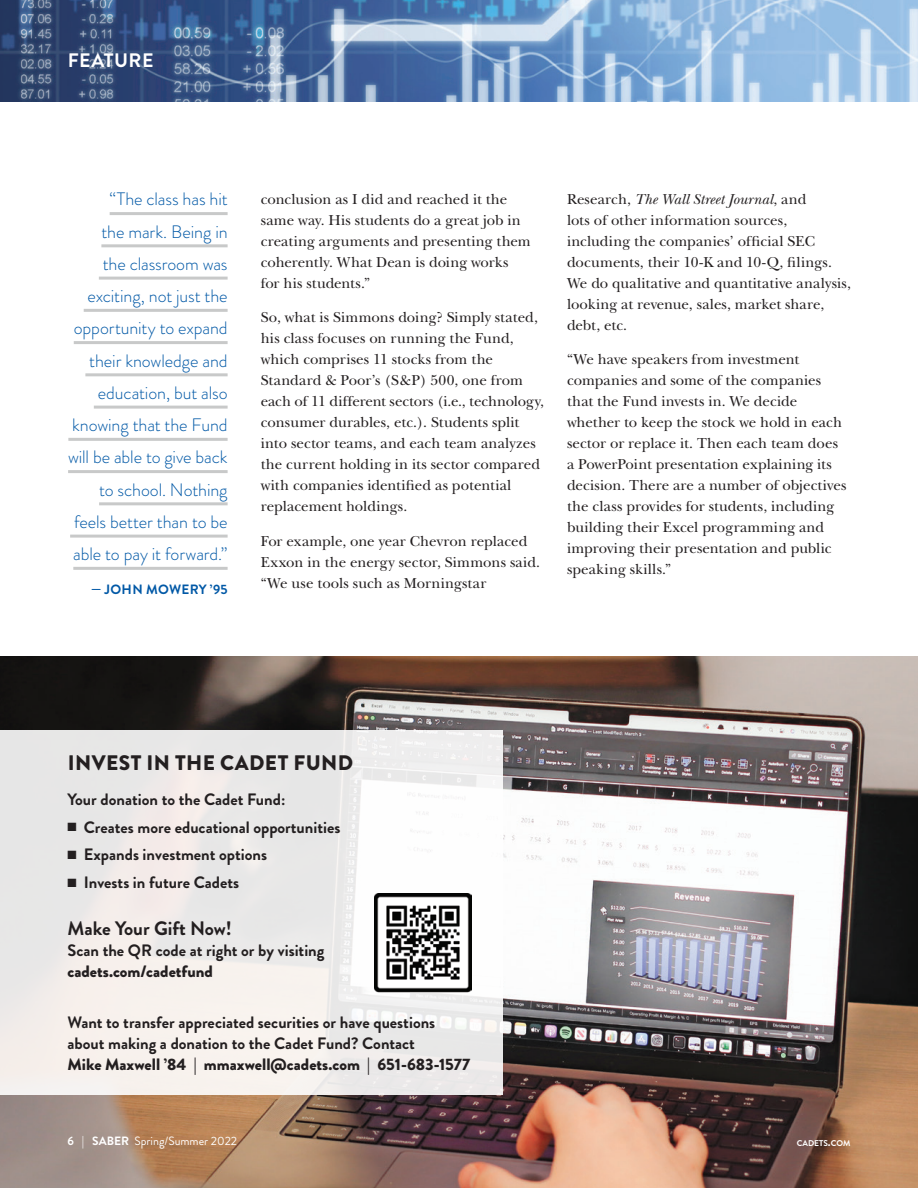
<style>
.page{position:relative;width:918px;height:1188px;background:#fff}
.page>*{position:absolute;margin:0;border:0;box-sizing:border-box;transform-origin:0 0}
.STD_-_Date_Place_-_1{font:900 21px "Brandon Grotesque";letter-spacing:.02em;color:#231f20}
.Sidebar_Text_-_10pt{font:700 19.5px "Brandon Grotesque";color:#231f20}
.Section_Heading{font:700 19.5px "Brandon Grotesque";letter-spacing:.02em;color:#fff}
.Pull_Quote_-_12pt_Be{font:300 18px "Brandon Grotesque";letter-spacing:-.005em;color:#0158a6}
.Sidebar_Text_-_10pt-2{font:700 16.5px/21px "Brandon Grotesque";color:#231f20}
.Body_Text_-_No_Inden{font:15px/21px "New Baskerville";color:#231f20}
.Pull_Quote_-_12pt_Be-2{font:700 13.5px "Brandon Grotesque";letter-spacing:.02em;color:#0158a6}
.t1{font:12px "Brandon Grotesque";color:#fff}
.t2{font:700 8.4px "Brandon Grotesque";color:#fff}
.s1{font-style:italic}
.s2{font-weight:900}
.s3{font-weight:700}
.s4{font-size:12px}
</style>
<div class="page">
<img style="left:0;top:656px;width:918px;height:532px">
<img style="left:0;top:0;width:918px;height:102px">
<hr style="left:110px;top:212px;width:118px;height:3px;background:#c8c9c9">
<hr style="left:101px;top:244px;width:127px;height:3px;background:#c8c9c9">
<hr style="left:99px;top:277px;width:129px;height:3px;background:#c8c9c9">
<hr style="left:84px;top:309px;width:144px;height:3px;background:#c8c9c9">
<hr style="left:74px;top:341px;width:154px;height:3px;background:#c8c9c9">
<hr style="left:85px;top:373px;width:143px;height:3px;background:#c8c9c9">
<hr style="left:94px;top:406px;width:134px;height:3px;background:#c8c9c9">
<hr style="left:68px;top:438px;width:160px;height:3px;background:#c8c9c9">
<hr style="left:68px;top:470px;width:160px;height:3px;background:#c8c9c9">
<hr style="left:99px;top:502px;width:129px;height:3px;background:#c8c9c9">
<hr style="left:70px;top:535px;width:158px;height:3px;background:#c8c9c9">
<hr style="left:73px;top:567px;width:155px;height:3px;background:#c8c9c9">
<div style="left:0;top:730px;width:503px;height:364px;background:linear-gradient(to right,#ece8e5,#f5f4f4)"></div>
<img style="left:374px;top:894px;width:97px;height:99px">
<p class="Section_Heading" style="left:68px;top:47px;width:87px">FEATURE</p>
<p class="Pull_Quote_-_12pt_Be" style="left:110px;top:187px;width:119px">“The class has hit</p>
<p class="Pull_Quote_-_12pt_Be" style="left:101px;top:219px;width:128px">the mark. Being in</p>
<p class="Pull_Quote_-_12pt_Be" style="left:103px;top:251px;width:126px">the classroom was</p>
<p class="Pull_Quote_-_12pt_Be" style="left:88px;top:284px;width:141px">exciting, not just the</p>
<p class="Pull_Quote_-_12pt_Be" style="left:74px;top:316px;width:155px">opportunity to expand</p>
<p class="Pull_Quote_-_12pt_Be" style="left:89px;top:348px;width:140px">their knowledge and</p>
<p class="Pull_Quote_-_12pt_Be" style="left:98px;top:380px;width:131px">education, but also</p>
<p class="Pull_Quote_-_12pt_Be" style="left:72px;top:413px;width:157px">knowing that the Fund</p>
<p class="Pull_Quote_-_12pt_Be" style="left:68px;top:445px;width:161px">will be able to give back</p>
<p class="Pull_Quote_-_12pt_Be" style="left:99px;top:477px;width:130px">to school. Nothing</p>
<p class="Pull_Quote_-_12pt_Be" style="left:74px;top:509px;width:155px">feels better than to be</p>
<p class="Pull_Quote_-_12pt_Be" style="left:73px;top:542px;width:156px">able to pay it forward.”</p>
<p class="Pull_Quote_-_12pt_Be-2" style="left:91px;top:580px;width:138px">— JOHN MOWERY ’95</p>
<p class="Body_Text_-_No_Inden" style="left:261px;top:188px;width:272px">conclusion as I did and reached it the same way. His students do a great job in creating arguments and presenting them coherently. What Dean is doing works for his students.”</p>
<p class="Body_Text_-_No_Inden" style="left:261px;top:307px;width:285px">So, what is Simmons doing? Simply stated, his class focuses on running the Fund, which comprises 11 stocks from the Standard &amp; Poor’s (S&amp;P) 500, one from each of 11 different sectors (i.e., technology, consumer durables, etc.). Students split into sector teams, and each team analyzes the current holding in its sector compared with companies identified as potential replacement holdings.</p>
<p class="Body_Text_-_No_Inden" style="left:261px;top:530px;width:281px">For example, one year Chevron replaced<br>Exxon in the energy sector, Simmons said. “We use tools such as Morningstar</p>
<p class="Body_Text_-_No_Inden" style="left:567px;top:188px;width:286px">Research, <span class="s1">The Wall Street Journal</span>, and<br>lots of other information sources, including the companies’ official SEC documents, their 10-K and 10-Q, filings.<br>We do qualitative and quantitative analysis, looking at revenue, sales, market share, debt, etc.</p>
<p class="Body_Text_-_No_Inden" style="left:567px;top:349px;width:281px">“We have speakers from investment companies and some of the companies that the Fund invests in. We decide whether to keep the stock we hold in each sector or replace it. Then each team does a PowerPoint presentation explaining its decision. There are a number of objectives the class provides for students, including building their Excel programming and improving their presentation and public speaking skills.”</p>
<p class="STD_-_Date_Place_-_1" style="left:68px;top:748px;width:287px">INVEST IN THE CADET FUND</p>
<p class="Sidebar_Text_-_10pt-2" style="left:68px;top:789px;width:219px">Your donation to the Cadet Fund:</p>
<p class="Sidebar_Text_-_10pt-2" style="left:68px;top:817px;width:274px">■ Creates more educational opportunities</p>
<p class="Sidebar_Text_-_10pt-2" style="left:68px;top:845px;width:201px">■ Expands investment options</p>
<p class="Sidebar_Text_-_10pt-2" style="left:68px;top:872px;width:173px">■ Invests in future Cadets</p>
<p class="Sidebar_Text_-_10pt" style="left:68px;top:915px;width:166px">Make Your Gift Now!</p>
<p class="Sidebar_Text_-_10pt-2" style="left:68px;top:941px;width:258px">Scan the QR code at right or by visiting <span class="s2">cadets.com/cadetfund</span></p>
<p class="Sidebar_Text_-_10pt-2" style="left:68px;top:1012px;width:404px">Want to transfer appreciated securities or have questions about making a donation to the Cadet Fund? Contact<br><span class="s2">Mike Maxwell ’84 | mmaxwell@cadets.com | 651-683-1577</span></p>
<p class="t1" style="left:68px;top:1133px;width:171px"><span class="s3">6</span> | <span class="s3">SABER</span> Spring/Summer 2022</p>
<p class="t2" style="left:797px;top:1137px;width:55px">CADETS<span class="s4">.</span>COM</p>
</div>
